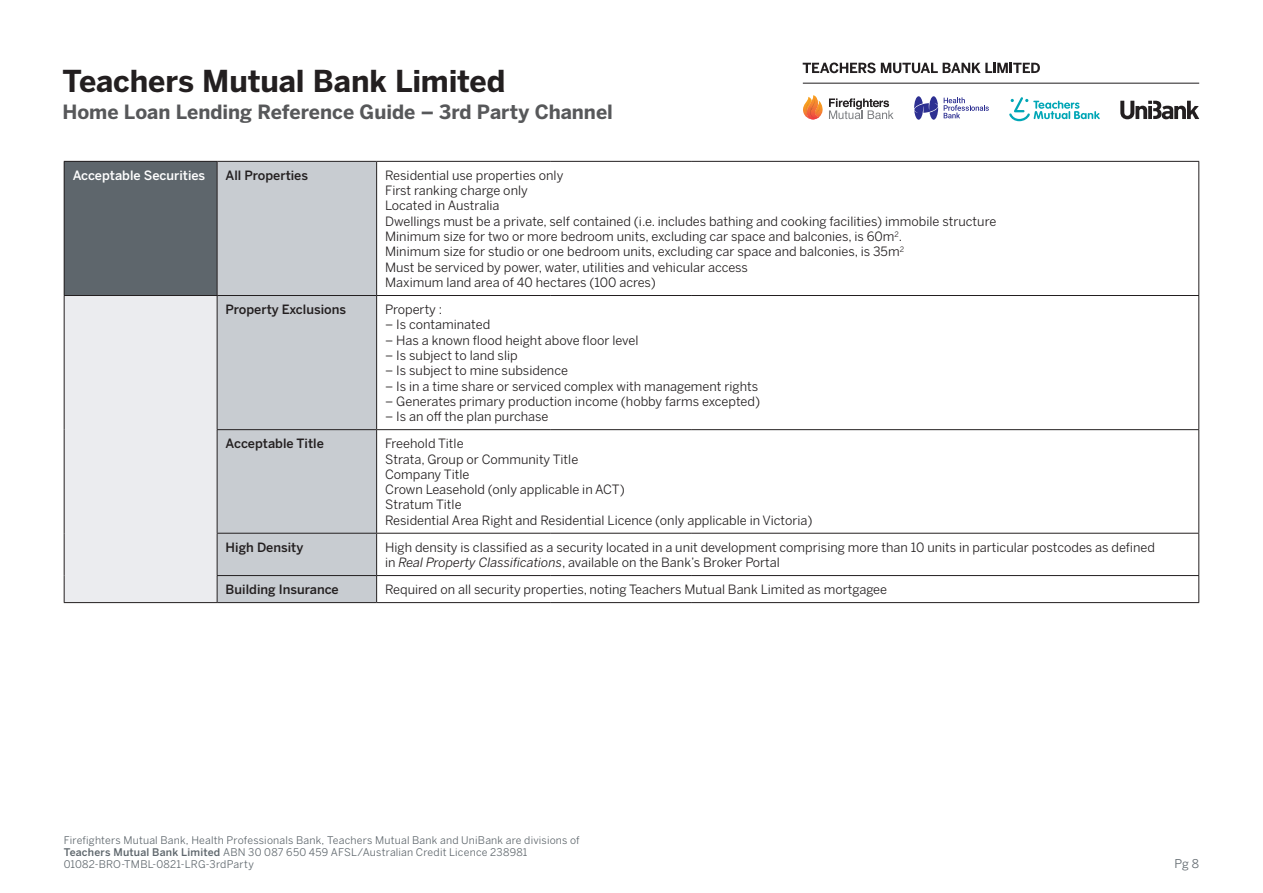
<style>
.page{position:relative;width:1263px;height:893px;background:#fff}
.page>*{position:absolute;margin:0;border:0;box-sizing:border-box;transform-origin:0 0}
.t1{font:700 30px "Benton Sans";letter-spacing:-.005em;color:#231f20}
.t2{font:700 19.5px "Benton Sans";color:#57585a}
.t3{font:12.75px/15.3px "Benton Sans";color:#231f20}
.t4{font:500 12.75px "Benton Sans";color:#231f20}
.t5{font:500 12.75px "Benton Sans";color:#fff}
.t6{font:12px "Benton Sans";color:#5e666c}
.t7{font:10.5px/12px "Benton Sans";letter-spacing:.02em;color:#5e666c}
.s1{font-style:italic}
.s2{font-weight:500}
</style>
<div class="page">
<svg style="left:803px;top:63px;width:237px;height:10px"></svg>
<hr style="left:803px;top:83px;width:396px;height:1px;background:#201d1e">
<svg style="left:829px;top:98px;width:64px;height:21px"></svg>
<svg style="left:803px;top:95px;width:20px;height:25px"></svg>
<svg style="left:1009px;top:97px;width:91px;height:24px"></svg>
<svg style="left:1120px;top:101px;width:79px;height:18px"></svg>
<svg style="left:914px;top:96px;width:24px;height:24px"></svg>
<svg style="left:944px;top:97px;width:45px;height:21px"></svg>
<div style="left:64px;top:161px;width:153px;height:134px;background:#5e666c"></div>
<div style="left:218px;top:162px;width:158px;height:440px;background:#c8ccd1"></div>
<div style="left:65px;top:296px;width:152px;height:306px;background:#ebecef"></div>
<hr style="left:64px;top:161px;width:153px;height:1px;background:#231f20">
<hr style="left:64px;top:162px;width:1px;height:133px;background:#231f20">
<hr style="left:377px;top:161px;width:174px;height:1px;background:#231f20">
<hr style="left:551px;top:161px;width:140px;height:1px;background:#231f20">
<hr style="left:691px;top:161px;width:508px;height:1px;background:#231f20">
<hr style="left:64px;top:296px;width:1px;height:134px;background:#231f20">
<hr style="left:377px;top:295px;width:174px;height:1px;background:#231f20">
<hr style="left:551px;top:295px;width:140px;height:1px;background:#231f20">
<hr style="left:691px;top:295px;width:508px;height:1px;background:#231f20">
<hr style="left:64px;top:430px;width:1px;height:103px;background:#231f20">
<hr style="left:377px;top:429px;width:174px;height:1px;background:#231f20">
<hr style="left:551px;top:429px;width:140px;height:1px;background:#231f20">
<hr style="left:691px;top:429px;width:508px;height:1px;background:#231f20">
<hr style="left:64px;top:533px;width:1px;height:43px;background:#231f20">
<hr style="left:377px;top:533px;width:174px;height:1px;background:#231f20">
<hr style="left:551px;top:533px;width:140px;height:1px;background:#231f20">
<hr style="left:691px;top:533px;width:508px;height:1px;background:#231f20">
<svg style="left:64px;top:576px;width:1px;height:26px"></svg>
<hr style="left:377px;top:575px;width:174px;height:1px;background:#231f20">
<hr style="left:551px;top:575px;width:140px;height:1px;background:#231f20">
<hr style="left:691px;top:575px;width:508px;height:1px;background:#231f20">
<hr style="left:64px;top:602px;width:153px;height:1px;background:#231f20">
<hr style="left:217px;top:162px;width:1px;height:133px;background:#231f20">
<hr style="left:376px;top:162px;width:1px;height:133px;background:#231f20">
<hr style="left:217px;top:296px;width:1px;height:133px;background:#231f20">
<hr style="left:376px;top:296px;width:1px;height:133px;background:#231f20">
<hr style="left:217px;top:430px;width:1px;height:103px;background:#231f20">
<hr style="left:376px;top:430px;width:1px;height:103px;background:#231f20">
<hr style="left:217px;top:534px;width:1px;height:41px;background:#231f20">
<hr style="left:376px;top:534px;width:1px;height:41px;background:#231f20">
<svg style="left:217px;top:576px;width:1px;height:26px"></svg>
<svg style="left:376px;top:576px;width:1px;height:26px"></svg>
<hr style="left:217px;top:161px;width:160px;height:1px;background:#231f20">
<hr style="left:217px;top:295px;width:160px;height:1px;background:#231f20">
<hr style="left:217px;top:429px;width:160px;height:1px;background:#231f20">
<hr style="left:217px;top:533px;width:160px;height:1px;background:#231f20">
<hr style="left:217px;top:575px;width:160px;height:1px;background:#231f20">
<hr style="left:217px;top:602px;width:160px;height:1px;background:#231f20">
<hr style="left:377px;top:602px;width:174px;height:1px;background:#231f20">
<hr style="left:551px;top:602px;width:140px;height:1px;background:#231f20">
<hr style="left:691px;top:602px;width:508px;height:1px;background:#231f20">
<hr style="left:64px;top:295px;width:153px;height:1px;background:#231f20">
<hr style="left:1198px;top:162px;width:1px;height:133px;background:#231f20">
<hr style="left:1198px;top:296px;width:1px;height:133px;background:#231f20">
<hr style="left:1198px;top:430px;width:1px;height:103px;background:#231f20">
<hr style="left:1198px;top:534px;width:1px;height:41px;background:#231f20">
<svg style="left:1198px;top:576px;width:1px;height:26px"></svg>
<h1 class="t1" style="left:62px;top:62px;width:445px">Teachers Mutual Bank Limited</h1>
<h2 class="t2" style="left:62px;top:100px;width:552px">Home Loan Lending Reference Guide – 3rd Party Channel</h2>
<p class="t5" style="left:73px;top:168px;width:134px">Acceptable Securities</p>
<p class="t4" style="left:226px;top:168px;width:84px">All Properties</p>
<p class="t3" style="left:385px;top:167px;width:180px">Residential use properties only</p>
<p class="t3" style="left:385px;top:183px;width:144px">First ranking charge only</p>
<p class="t3" style="left:385px;top:198px;width:116px">Located in Australia</p>
<p class="t3" style="left:385px;top:213px;width:613px">Dwellings must be a private, self contained (i.e. includes bathing and cooking facilities) immobile structure</p>
<p class="t3" style="left:385px;top:229px;width:520px">Minimum size for two or more bedroom units, excluding car space and balconies, is 60m<sup>2</sup>.<br>Minimum size for studio or one bedroom units, excluding car space and balconies, is 35m<sup>2</sup></p>
<p class="t3" style="left:385px;top:259px;width:364px">Must be serviced by power, water, utilities and vehicular access</p>
<p class="t3" style="left:385px;top:275px;width:272px">Maximum land area of 40 hectares (100 acres)</p>
<p class="t4" style="left:226px;top:302px;width:122px">Property Exclusions</p>
<p class="t3" style="left:385px;top:302px;width:59px">Property :</p>
<p class="t3" style="left:385px;top:317px;width:107px">– Is contaminated</p>
<p class="t3" style="left:385px;top:332px;width:255px">– Has a known flood height above floor level</p>
<p class="t3" style="left:385px;top:347px;width:134px">– Is subject to land slip</p>
<p class="t3" style="left:385px;top:363px;width:184px">– Is subject to mine subsidence</p>
<p class="t3" style="left:385px;top:378px;width:375px">– Is in a time share or serviced complex with management rights</p>
<p class="t3" style="left:385px;top:393px;width:376px">– Generates primary production income (hobby farms excepted)</p>
<p class="t3" style="left:385px;top:409px;width:165px">– Is an off the plan purchase</p>
<p class="t4" style="left:226px;top:436px;width:100px">Acceptable Title</p>
<p class="t3" style="left:385px;top:436px;width:80px">Freehold Title</p>
<p class="t3" style="left:385px;top:451px;width:195px">Strata, Group or Community Title</p>
<p class="t3" style="left:385px;top:466px;width:86px">Company Title</p>
<p class="t3" style="left:385px;top:482px;width:241px">Crown Leasehold (only applicable in ACT)</p>
<p class="t3" style="left:385px;top:497px;width:78px">Stratum Title</p>
<p class="t3" style="left:385px;top:512px;width:429px">Residential Area Right and Residential Licence (only applicable in Victoria)</p>
<p class="t4" style="left:226px;top:539px;width:79px">High Density</p>
<p class="t3" style="left:385px;top:539px;width:771px">High density is classified as a security located in a unit development comprising more than 10 units in particular postcodes as defined in <span class="s1">Real Property Classifications</span>, available on the Bank’s Broker Portal</p>
<p class="t4" style="left:226px;top:582px;width:115px">Building Insurance</p>
<p class="t3" style="left:385px;top:582px;width:504px">Required on all security properties, noting Teachers Mutual Bank Limited as mortgagee</p>
<p class="t7" style="left:64px;top:834px;width:517px">Firefighters Mutual Bank, Health Professionals Bank, Teachers Mutual Bank and UniBank are divisions of<br><span class="s2">Teachers Mutual Bank Limited</span> ABN 30 087 650 459 AFSL/Australian Credit Licence 238981<br>01082-BRO-TMBL-0821-LRG-3rdParty</p>
<p class="t6" style="left:1174px;top:856px;width:26px">Pg 8</p>
</div>
